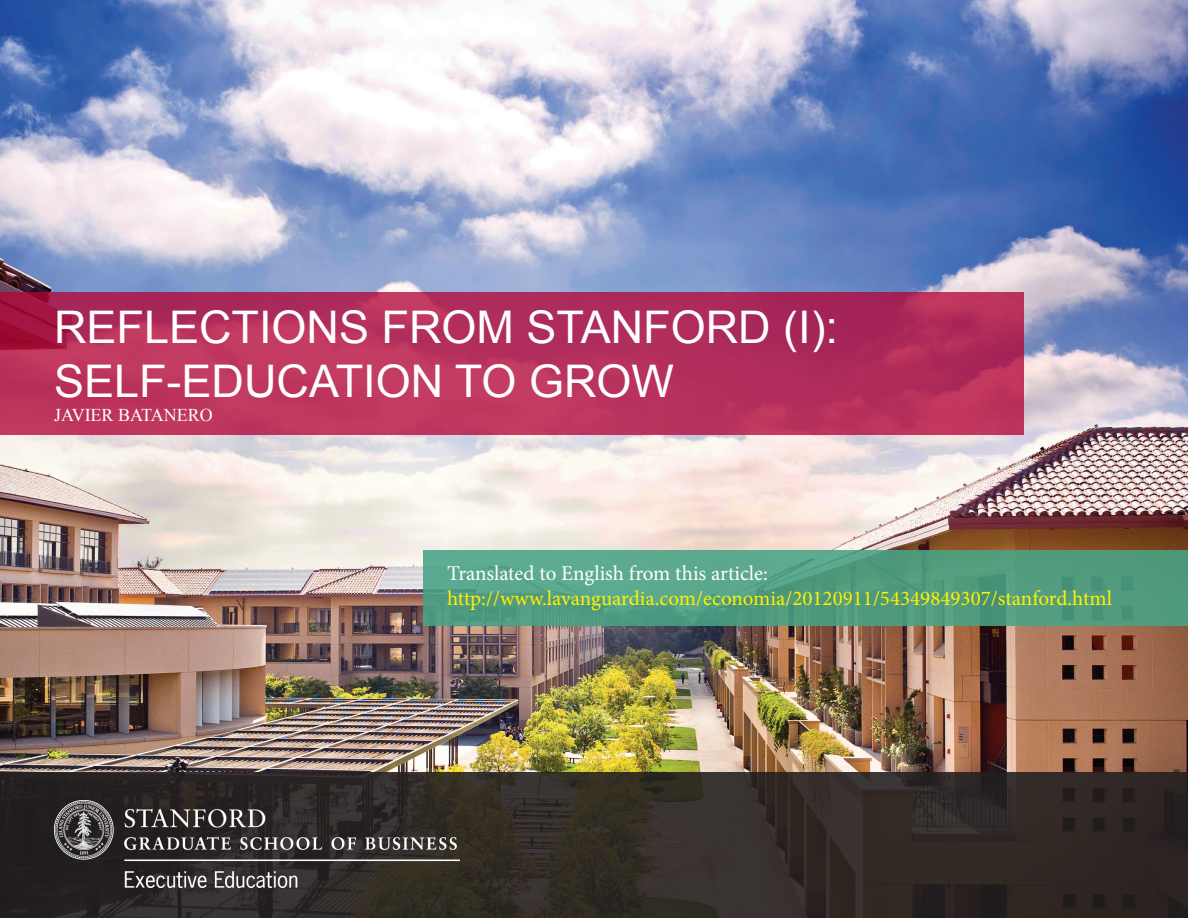
<style>
.page{position:relative;width:1188px;height:918px;background:#fff}
.page>*{position:absolute;margin:0;border:0;box-sizing:border-box;transform-origin:0 0}
.t1{font:45px/54px "Arial";color:#fff}
.t2{font:21px "Minion Pro";color:#fff101}
.t3{font:21px "Minion Pro";letter-spacing:-.005em;color:#fff}
.t4{font:18px "Times New Roman";color:#fff}
</style>
<div class="page">
<img style="left:0;top:0;width:1188px;height:772px">
<svg style="left:0;top:293px;width:1024px;height:142px;fill:#b8315c"></svg>
<svg style="left:423px;top:550px;width:765px;height:75px;fill:#539c80"></svg>
<svg style="left:0;top:772px;width:1188px;height:146px;fill:#312923"></svg>
<img style="left:54px;top:800px;width:405px;height:88px">
<h1 class="t1" style="left:54px;top:301px;width:786px">REFLECTIONS FROM STANFORD (I ):<br>SELF-EDUCATION TO GROW</h1>
<p class="t4" style="left:54px;top:403px;width:160px">JAVIER BATANERO</p>
<p class="t3" style="left:447px;top:559px;width:322px">Translated to English from this article:</p>
<p class="t2" style="left:447px;top:585px;width:667px">http://www.lavanguardia.com/economia/20120911/54349849307/stanford.html</p>
</div>
